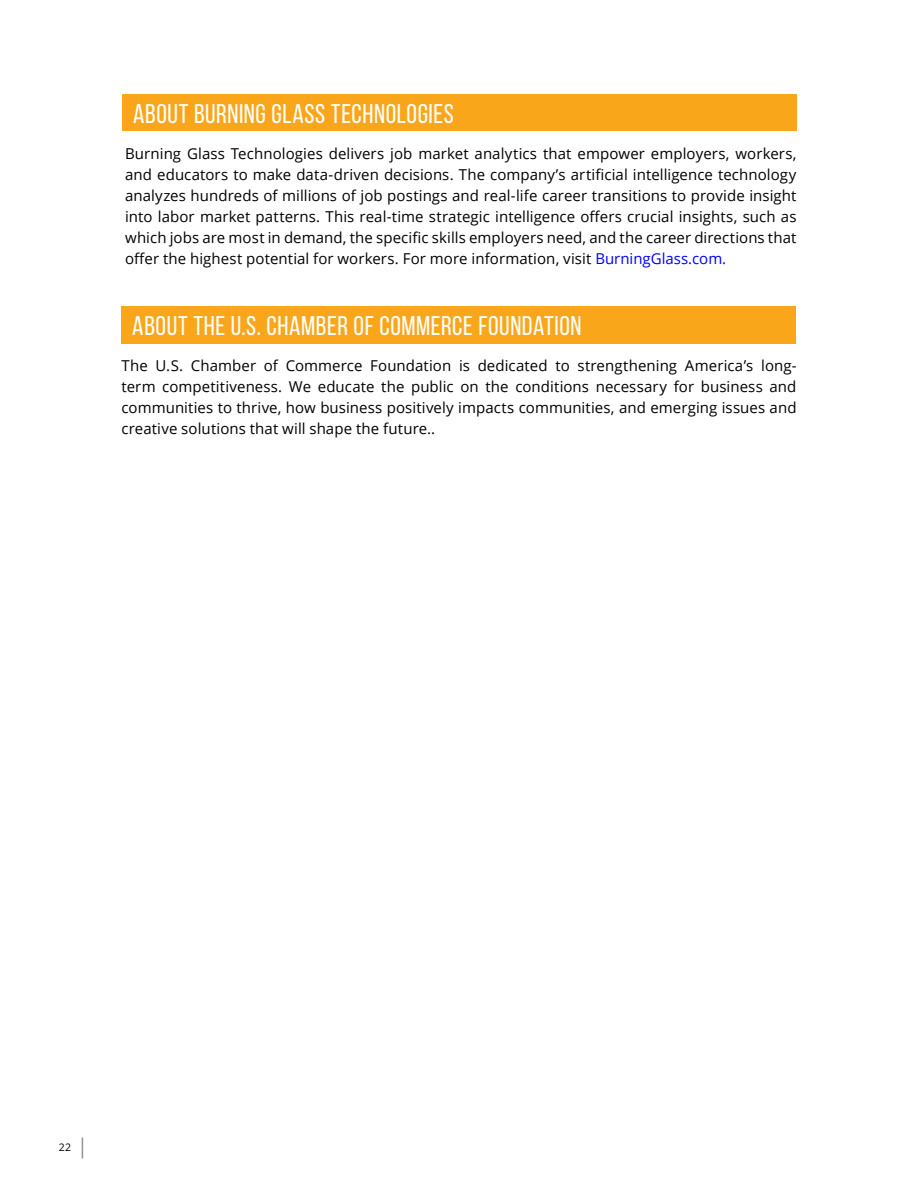
<style>
.page{position:relative;width:918px;height:1188px;background:#fff}
.page>*{position:absolute;margin:0;border:0;box-sizing:border-box;transform-origin:0 0}
.t1{font:27px "Bebas Neue";letter-spacing:.02em;color:#fff}
.t2{font:15px/21px "Open Sans";letter-spacing:.005em;color:#000;text-align:justify}
.t3{font:10.5px "Open Sans";color:#000}
.s1{color:#00f}
</style>
<div class="page">
<svg style="left:82px;top:1137px;width:1px;height:22px"></svg>
<div style="left:122px;top:94px;width:674px;height:37px;background:#faa61a"></div>
<div style="left:122px;top:306px;width:674px;height:37px;background:#faa61a"></div>
<h1 class="t1" style="left:133px;top:99px;width:322px">ABOUT BURNING GLASS TECHNOLOGIES</h1>
<p class="t2" style="left:125px;top:142px;width:673px">Burning Glass Technologies delivers job market analytics that empower employers, workers, and educators to make data-driven decisions. The company’s artificial intelligence technology analyzes hundreds of millions of job postings and real-life career transitions to provide insight into labor market patterns. This real-time strategic intelligence offers crucial insights, such as which jobs are most in demand, the specific skills employers need, and the career directions that offer the highest potential for workers. For more information, visit <span class="s1">BurningGlass.com.</span></p>
<h1 class="t1" style="left:132px;top:311px;width:451px">ABOUT THE U.S. CHAMBER OF COMMERCE FOUNDATION</h1>
<p class="t2" style="left:121px;top:355px;width:677px">The U.S. Chamber of Commerce Foundation is dedicated to strengthening America’s long&shy;term competitiveness. We educate the public on the conditions necessary for business and communities to thrive, how business positively impacts communities, and emerging issues and creative solutions that will shape the future..</p>
<p class="t3" style="left:59px;top:1140px;width:14px">22</p>
</div>
